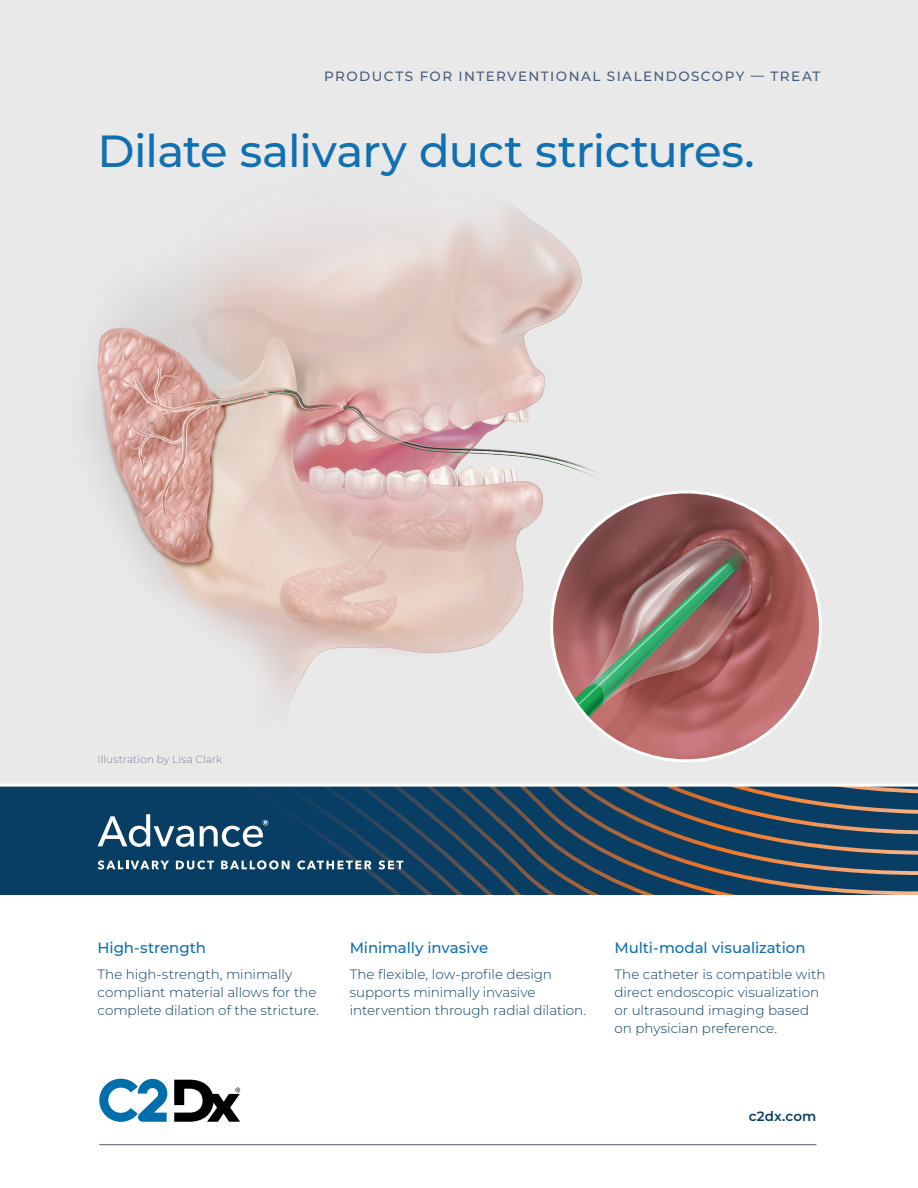
<style>
.page{position:relative;width:918px;height:1188px;background:#fff}
.page>*{position:absolute;margin:0;border:0;box-sizing:border-box;transform-origin:0 0}
.Headline-DEMI-30-38{font:500 45px "Montserrat";letter-spacing:-.02em;color:#1070b1}
.ParagraphHeader-Demi-10-13{font:500 15px "Montserrat";letter-spacing:-.005em;color:#1070b1}
.Bodycopy-REG-9-12{font:300 13.5px/18px "Montserrat";color:#093e64}
.ProcedureHead-DEMI-9-11-blk75{font:500 13.5px "Montserrat";letter-spacing:.105em;color:#485d7e}
.t1{font:600 13.5px "Montserrat";letter-spacing:.005em;color:#093e64}
.LABEL-MED-8-10-blk50{font:300 10.5px "Montserrat";letter-spacing:.005em;color:#7a829d}
</style>
<div class="page">
<svg style="left:99px;top:1078px;width:68px;height:44px"></svg>
<svg style="left:174px;top:1080px;width:66px;height:42px"></svg>
<hr style="left:99px;top:1144px;width:717px;height:1px;background:#485d7e">
<div style="left:0;top:0;width:918px;height:785px;background:#e9e9e9"></div>
<img style="left:90px;top:205px;width:570px;height:523px">
<img style="left:552px;top:492px;width:268px;height:269px;border-radius:134px">
<svg style="left:0;top:787px;width:918px;height:108px"></svg>
<svg style="left:98px;top:814px;width:96px;height:33px"></svg>
<svg style="left:200px;top:820px;width:68px;height:27px"></svg>
<svg style="left:98px;top:860px;width:71px;height:10px"></svg>
<svg style="left:176px;top:860px;width:38px;height:10px"></svg>
<svg style="left:221px;top:860px;width:69px;height:10px"></svg>
<svg style="left:297px;top:860px;width:75px;height:10px"></svg>
<svg style="left:378px;top:860px;width:25px;height:10px"></svg>
<hr style="left:0;top:784px;width:918px;height:3px;background:#fff">
<p class="ProcedureHead-DEMI-9-11-blk75" style="left:324px;top:67px;width:498px">PRODUCTS FOR INTERVENTIONAL SIALENDOSCOPY — TREAT</p>
<p class="Headline-DEMI-30-38" style="left:98px;top:121px;width:659px">Dilate salivary duct strictures.</p>
<p class="LABEL-MED-8-10-blk50" style="left:98px;top:752px;width:126px">Illustration by Lisa Clark</p>
<p class="ParagraphHeader-Demi-10-13" style="left:98px;top:938px;width:110px">High-strength</p>
<p class="Bodycopy-REG-9-12" style="left:98px;top:965px;width:223px">The high-strength, minimally compliant material allows for the complete dilation of the stricture.</p>
<p class="ParagraphHeader-Demi-10-13" style="left:350px;top:938px;width:140px">Minimally invasive</p>
<p class="Bodycopy-REG-9-12" style="left:350px;top:965px;width:238px">The flexible, low-profile design supports minimally invasive intervention through radial dilation.</p>
<p class="ParagraphHeader-Demi-10-13" style="left:615px;top:938px;width:193px">Multi-modal visualization</p>
<p class="Bodycopy-REG-9-12" style="left:615px;top:965px;width:213px">The catheter is compatible with direct endoscopic visualization or ultrasound imaging based on physician preference.</p>
<p class="t1" style="left:749px;top:1107px;width:69px">c2dx.com</p>
</div>
